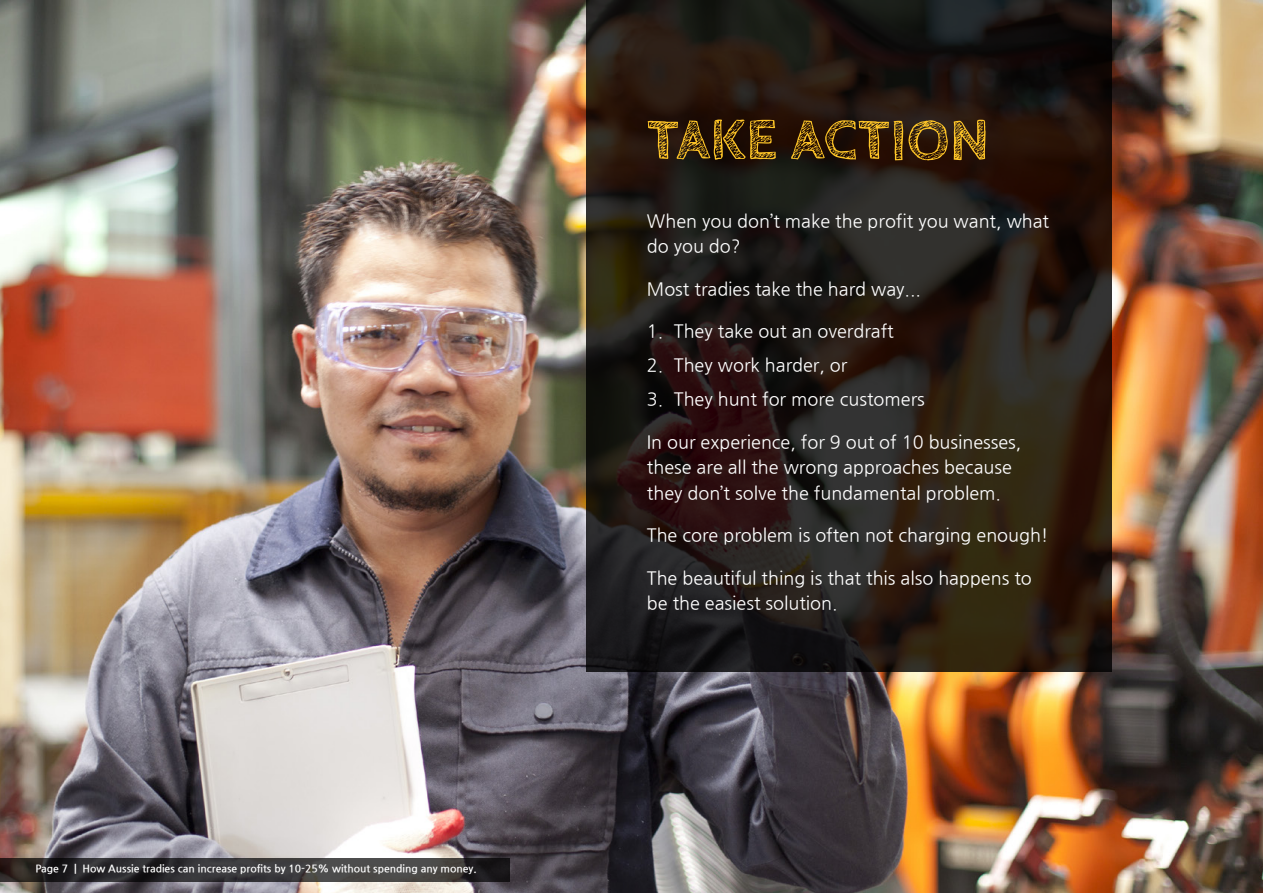
<style>
.page{position:relative;width:1263px;height:893px;background:#fff}
.page>*{position:absolute;margin:0;border:0;box-sizing:border-box;transform-origin:0 0}
.t1{font:700 60px "Cabin Sketch";color:#ffc628}
.t2{font:18px/25.5px "Nanum Gothic";color:#fff}
.t3{font:700 10.5px "Nanum Gothic";color:#fff}
</style>
<div class="page">
<img style="left:0;top:0;width:1263px;height:893px">
<svg style="left:587px;top:0;width:525px;height:672px;background:#241b15"></svg>
<svg style="left:0;top:858px;width:510px;height:23px;background:#343334"></svg>
<p class="t3" style="left:35px;top:863px;width:443px">Page 7 | How Aussie tradies can increase profits by 10-25% without spending any money.</p>
<h1 class="t1" style="left:647px;top:106px;width:344px">TAKE ACTION</h1>
<p class="t2" style="left:647px;top:209px;width:404px">When you don’t make the profit you want, what do you do?</p>
<p class="t2" style="left:647px;top:277px;width:276px">Most tradies take the hard way...</p>
<p class="t2" style="left:647px;top:319px;width:248px">1. They take out an overdraft</p>
<p class="t2" style="left:647px;top:353px;width:202px">2. They work harder, or</p>
<p class="t2" style="left:647px;top:387px;width:279px">3. They hunt for more customers</p>
<p class="t2" style="left:647px;top:430px;width:376px">In our experience, for 9 out of 10 businesses, these are all the wrong approaches because they don’t solve the fundamental problem.</p>
<p class="t2" style="left:647px;top:523px;width:403px">The core problem is often not charging enough!</p>
<p class="t2" style="left:647px;top:566px;width:386px">The beautiful thing is that this also happens to be the easiest solution.</p>
</div>
